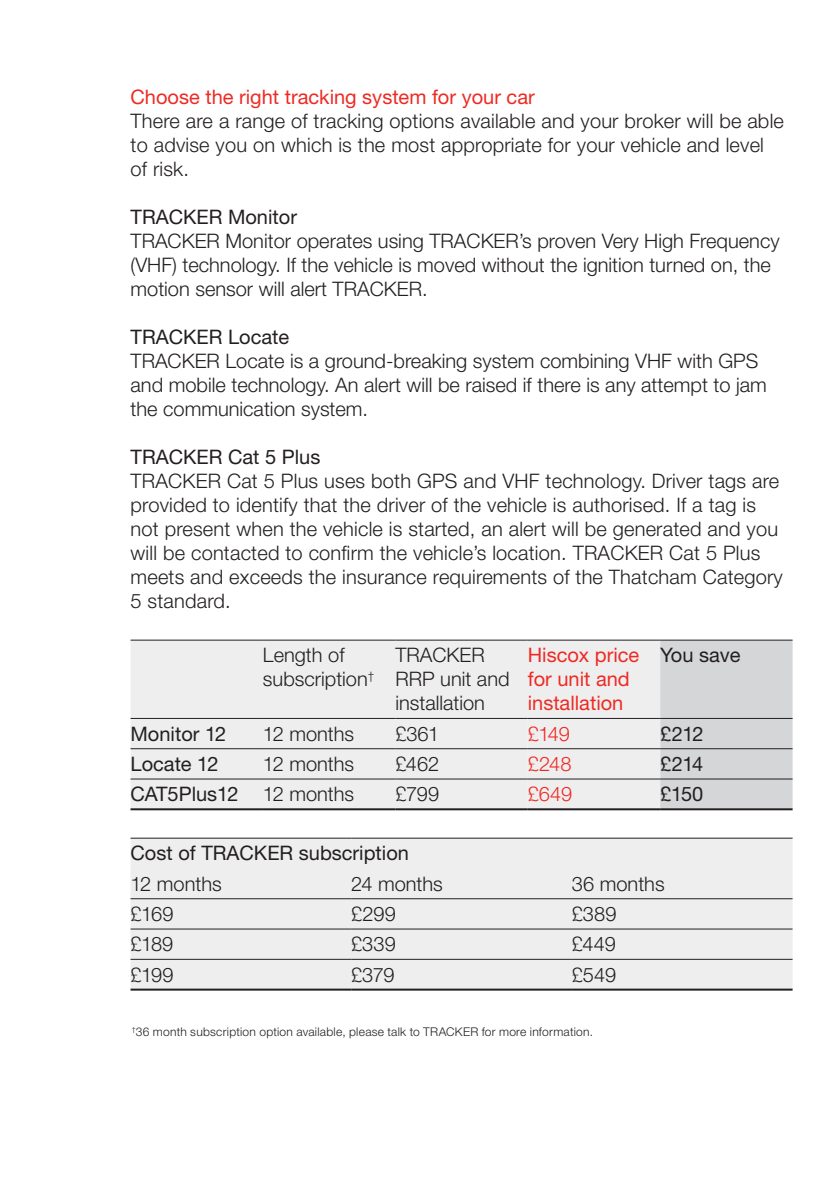
<style>
.page{position:relative;width:840px;height:1191px;background:#fff}
.page>*{position:absolute;margin:0;border:0;box-sizing:border-box;transform-origin:0 0}
.t1{font:300 20px/24px "Helvetica Neue LT Std";letter-spacing:.01em;color:#231f20}
.t2{font:20px "Helvetica Neue LT Std";color:#231f20}
.t3{font:20px/24px "Helvetica Neue LT Std";color:#ee2a23}
.t4{font:300 20px "Helvetica Neue LT Std";letter-spacing:-.005em;color:#ee2a23}
.t5{font:300 12px "Helvetica Neue LT Std";letter-spacing:.025em;color:#231f20}
.s1{font-weight:300}
</style>
<div class="page">
<div style="left:130px;top:640px;width:397px;height:168px;background:#eeeeef"></div>
<svg style="left:527px;top:640px;width:265px;height:168px;background:#e0e0e2"></svg>
<hr style="left:130px;top:718px;width:133px;height:1px;background:#231f20">
<hr style="left:263px;top:718px;width:132px;height:1px;background:#231f20">
<hr style="left:395px;top:718px;width:132px;height:1px;background:#231f20">
<hr style="left:527px;top:718px;width:132px;height:1px;background:#231f20">
<hr style="left:130px;top:748px;width:133px;height:1px;background:#231f20">
<hr style="left:263px;top:748px;width:132px;height:1px;background:#231f20">
<hr style="left:395px;top:748px;width:132px;height:1px;background:#231f20">
<hr style="left:527px;top:748px;width:132px;height:1px;background:#231f20">
<hr style="left:130px;top:778px;width:133px;height:1px;background:#231f20">
<hr style="left:263px;top:778px;width:132px;height:1px;background:#231f20">
<hr style="left:395px;top:778px;width:132px;height:1px;background:#231f20">
<hr style="left:527px;top:778px;width:132px;height:1px;background:#231f20">
<hr style="left:130px;top:639px;width:133px;height:1px;background:#231f20">
<hr style="left:263px;top:639px;width:132px;height:1px;background:#231f20">
<hr style="left:395px;top:639px;width:132px;height:1px;background:#231f20">
<hr style="left:527px;top:639px;width:132px;height:1px;background:#231f20">
<hr style="left:130px;top:808px;width:133px;height:2px;background:#231f20">
<hr style="left:263px;top:808px;width:132px;height:2px;background:#231f20">
<hr style="left:395px;top:808px;width:132px;height:2px;background:#231f20">
<hr style="left:527px;top:808px;width:132px;height:2px;background:#231f20">
<hr style="left:659px;top:639px;width:133px;height:1px;background:#231f20">
<hr style="left:659px;top:718px;width:133px;height:1px;background:#231f20">
<hr style="left:659px;top:748px;width:133px;height:1px;background:#231f20">
<hr style="left:659px;top:778px;width:133px;height:1px;background:#231f20">
<hr style="left:659px;top:808px;width:133px;height:2px;background:#231f20">
<div style="left:130px;top:838px;width:662px;height:150px;background:#eeeeef"></div>
<hr style="left:130px;top:928px;width:221px;height:1px;background:#231f20">
<hr style="left:351px;top:928px;width:220px;height:1px;background:#231f20">
<hr style="left:571px;top:928px;width:221px;height:1px;background:#231f20">
<hr style="left:130px;top:959px;width:221px;height:1px;background:#231f20">
<hr style="left:351px;top:959px;width:220px;height:1px;background:#231f20">
<hr style="left:571px;top:959px;width:221px;height:1px;background:#231f20">
<hr style="left:130px;top:837px;width:221px;height:1px;background:#231f20">
<hr style="left:351px;top:837px;width:220px;height:1px;background:#231f20">
<hr style="left:571px;top:837px;width:221px;height:1px;background:#231f20">
<hr style="left:130px;top:988px;width:221px;height:2px;background:#231f20">
<hr style="left:351px;top:988px;width:220px;height:2px;background:#231f20">
<hr style="left:571px;top:988px;width:221px;height:2px;background:#231f20">
<hr style="left:130px;top:898px;width:221px;height:1px;background:#231f20">
<hr style="left:351px;top:898px;width:220px;height:1px;background:#231f20">
<hr style="left:571px;top:898px;width:221px;height:1px;background:#231f20">
<p class="t3" style="left:130px;top:84px;width:405px">Choose the right tracking system for your car</p>
<p class="t1" style="left:130px;top:108px;width:654px">There are a range of tracking options available and your broker will be able to advise you on which is the most appropriate for your vehicle and level of risk.</p>
<p class="t2" style="left:130px;top:205px;width:168px">TRACKER Monitor</p>
<p class="t1" style="left:130px;top:228px;width:650px">TRACKER Monitor operates using TRACKER’s proven Very High Frequency (VHF) technology. If the vehicle is moved without the ignition turned on, the motion sensor will alert TRACKER.</p>
<p class="t2" style="left:130px;top:325px;width:160px">TRACKER Locate</p>
<p class="t1" style="left:130px;top:348px;width:637px">TRACKER Locate is a ground-breaking system combining VHF with GPS and mobile technology. An alert will be raised if there is any attempt to jam the communication system.</p>
<p class="t2" style="left:130px;top:445px;width:191px">TRACKER Cat 5 Plus</p>
<p class="t1" style="left:130px;top:468px;width:653px">TRACKER Cat 5 Plus uses both GPS and VHF technology. Driver tags are provided to identify that the driver of the vehicle is authorised. If a tag is not present when the vehicle is started, an alert will be generated and you will be contacted to confirm the vehicle’s location. TRACKER Cat 5 Plus meets and exceeds the insurance requirements of the Thatcham Category 5 standard.</p>
<p class="t1" style="left:263px;top:643px;width:113px">Length of subscription<sup>†</sup></p>
<p class="t1" style="left:395px;top:643px;width:116px">TRACKER<br>RRP unit and installation</p>
<p class="t3" style="left:527px;top:643px;width:113px">Hiscox price for unit and installation</p>
<p class="t2" style="left:659px;top:643px;width:82px">You save</p>
<p class="t2" style="left:130px;top:721px;width:97px">Monitor 12</p>
<p class="t1" style="left:263px;top:721px;width:93px">12 months</p>
<p class="t1" style="left:395px;top:721px;width:45px">£361</p>
<p class="t4" style="left:527px;top:721px;width:44px">£149</p>
<p class="t2" style="left:659px;top:721px;width:45px">£212</p>
<p class="t2" style="left:130px;top:752px;width:89px">Locate 12</p>
<p class="t1" style="left:263px;top:751px;width:93px">12 months</p>
<p class="t1" style="left:395px;top:751px;width:45px">£462</p>
<p class="t4" style="left:527px;top:751px;width:45px">£248</p>
<p class="t2" style="left:659px;top:752px;width:45px">£214</p>
<p class="t2" style="left:130px;top:782px;width:225px">CAT5Plus12 <span class="s1">12 months</span></p>
<p class="t1" style="left:395px;top:781px;width:45px">£799</p>
<p class="t4" style="left:527px;top:782px;width:46px">£649</p>
<p class="t2" style="left:659px;top:782px;width:45px">£150</p>
<p class="t2" style="left:130px;top:841px;width:280px">Cost of TRACKER subscription</p>
<p class="t1" style="left:130px;top:871px;width:93px">12 months</p>
<p class="t1" style="left:351px;top:871px;width:93px">24 months</p>
<p class="t1" style="left:571px;top:871px;width:94px">36 months</p>
<p class="t1" style="left:130px;top:901px;width:44px">£169</p>
<p class="t1" style="left:351px;top:901px;width:46px">£299</p>
<p class="t1" style="left:571px;top:901px;width:46px">£389</p>
<p class="t1" style="left:130px;top:931px;width:44px">£189</p>
<p class="t1" style="left:351px;top:931px;width:46px">£339</p>
<p class="t1" style="left:571px;top:931px;width:45px">£449</p>
<p class="t1" style="left:130px;top:962px;width:44px">£199</p>
<p class="t1" style="left:351px;top:962px;width:45px">£379</p>
<p class="t1" style="left:571px;top:962px;width:46px">£549</p>
<p class="t5" style="left:132px;top:1024px;width:462px"><sup>†</sup>36 month subscription option available, please talk to TRACKER for more information.</p>
</div>
